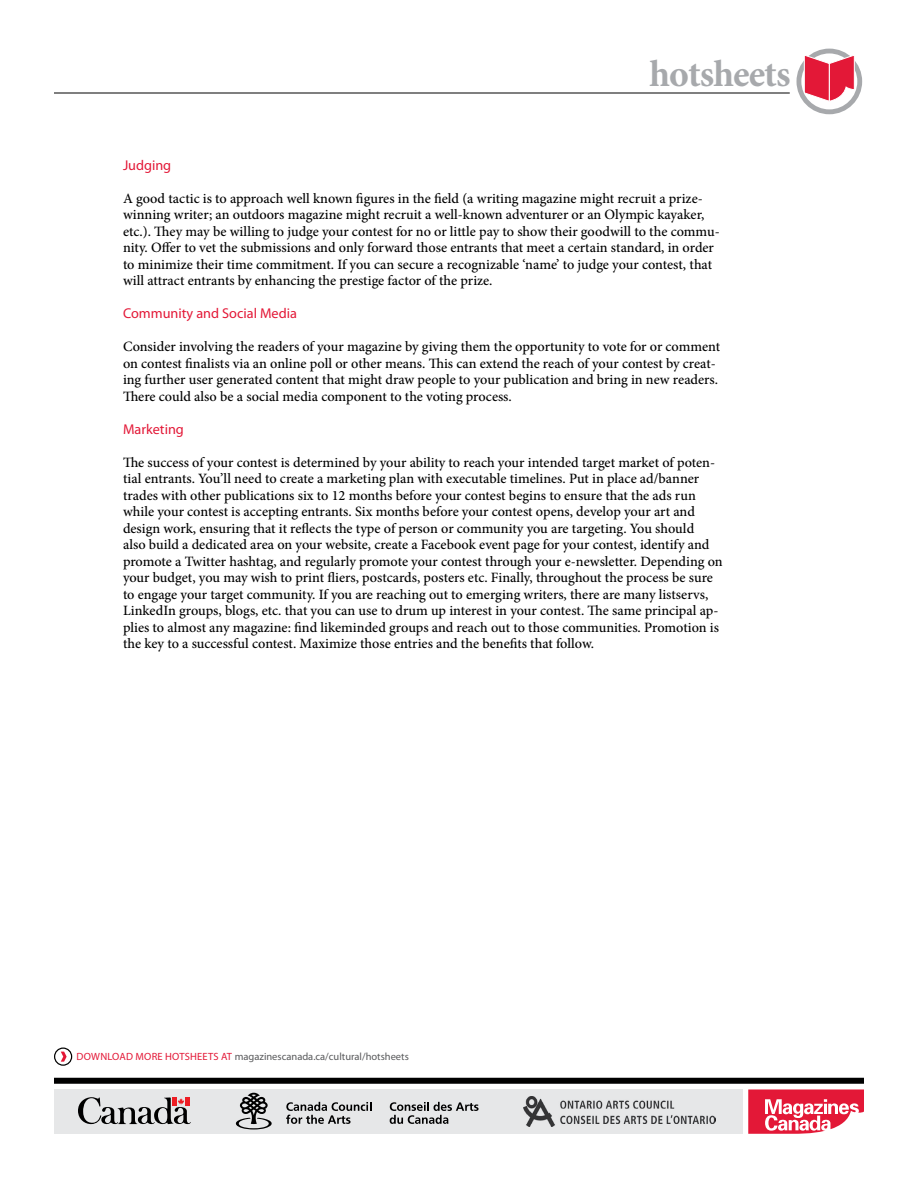
<style>
.page{position:relative;width:918px;height:1188px;background:#fff}
.page>*{position:absolute;margin:0;border:0;box-sizing:border-box;transform-origin:0 0}
.t1{font:700 37.65px "Minion Pro";letter-spacing:-.025em;color:#a7a9ac}
.t2{font:500 14.25px/16.5px "Minion Pro";color:#000}
.t3{font:14.25px "Myriad Pro";color:#e31837}
.t4{font:10.5px "Myriad Pro";letter-spacing:.02em;color:#58595b}
.s1{color:#e31837}
</style>
<div class="page">
<div style="left:796px;top:49px;width:66px;height:65px;border:5px solid #a7a9ac;border-radius:50%"></div>
<svg style="left:803px;top:54px;width:52px;height:48px"></svg>
<svg style="left:748px;top:1089px;width:116px;height:45px"></svg>
<div style="left:54px;top:1089px;width:689px;height:45px;background:#e6e7e8"></div>
<img style="left:524px;top:1097px;width:192px;height:29px">
<svg style="left:78px;top:1097px;width:113px;height:27px"></svg>
<svg style="left:236px;top:1093px;width:36px;height:36px"></svg>
<svg style="left:286px;top:1102px;width:85px;height:22px"></svg>
<svg style="left:390px;top:1102px;width:89px;height:22px"></svg>
<div style="left:54px;top:1078px;width:810px;height:6px;background:#000"></div>
<hr style="left:54px;top:93px;width:736px;height:1px;background:#000">
<svg style="left:55px;top:1048px;width:17px;height:17px"></svg>
<div style="left:54px;top:1048px;width:18px;height:18px;border:1px solid #000;border-radius:50%"></div>
<svg style="left:61px;top:1052px;width:6px;height:10px"></svg>
<h1 class="t1" style="left:649px;top:47px;width:143px">hotsheets</h1>
<p class="t3" style="left:123px;top:156px;width:50px">Judging</p>
<p class="t2" style="left:123px;top:190px;width:598px">A good tactic is to approach well known figures in the field (a writing magazine might recruit a prize&shy;winning writer; an outdoors magazine might recruit a well-known adventurer or an Olympic kayaker, etc.). They may be willing to judge your contest for no or little pay to show their goodwill to the commu&shy;nity. Offer to vet the submissions and only forward those entrants that meet a certain standard, in order to minimize their time commitment. If you can secure a recognizable ‘name’ to judge your contest, that will attract entrants by enhancing the prestige factor of the prize.</p>
<p class="t3" style="left:123px;top:304px;width:176px">Community and Social Media</p>
<p class="t2" style="left:123px;top:338px;width:599px">Consider involving the readers of your magazine by giving them the opportunity to vote for or comment on contest finalists via an online poll or other means. This can extend the reach of your contest by creat&shy;ing further user generated content that might draw people to your publication and bring in new readers.<br>There could also be a social media component to the voting process.</p>
<p class="t3" style="left:123px;top:420px;width:62px">Marketing</p>
<p class="t2" style="left:123px;top:454px;width:601px">The success of your contest is determined by your ability to reach your intended target market of poten&shy;tial entrants. You’ll need to create a marketing plan with executable timelines. Put in place ad/banner trades with other publications six to 12 months before your contest begins to ensure that the ads run while your contest is accepting entrants. Six months before your contest opens, develop your art and design work, ensuring that it reflects the type of person or community you are targeting. You should<br>also build a dedicated area on your website, create a Facebook event page for your contest, identify and promote a Twitter hashtag, and regularly promote your contest through your e-newsletter. Depending on your budget, you may wish to print fliers, postcards, posters etc. Finally, throughout the process be sure to engage your target community. If you are reaching out to emerging writers, there are many listservs, LinkedIn groups, blogs, etc. that you can use to drum up interest in your contest. The same principal ap&shy;plies to almost any magazine: find likeminded groups and reach out to those communities. Promotion is the key to a successful contest. Maximize those entries and the benefits that follow.</p>
<p class="t4" style="left:77px;top:1050px;width:334px"><span class="s1">download more hotsheets at</span> magazinescanada.ca/cultural/hotsheets</p>
</div>
